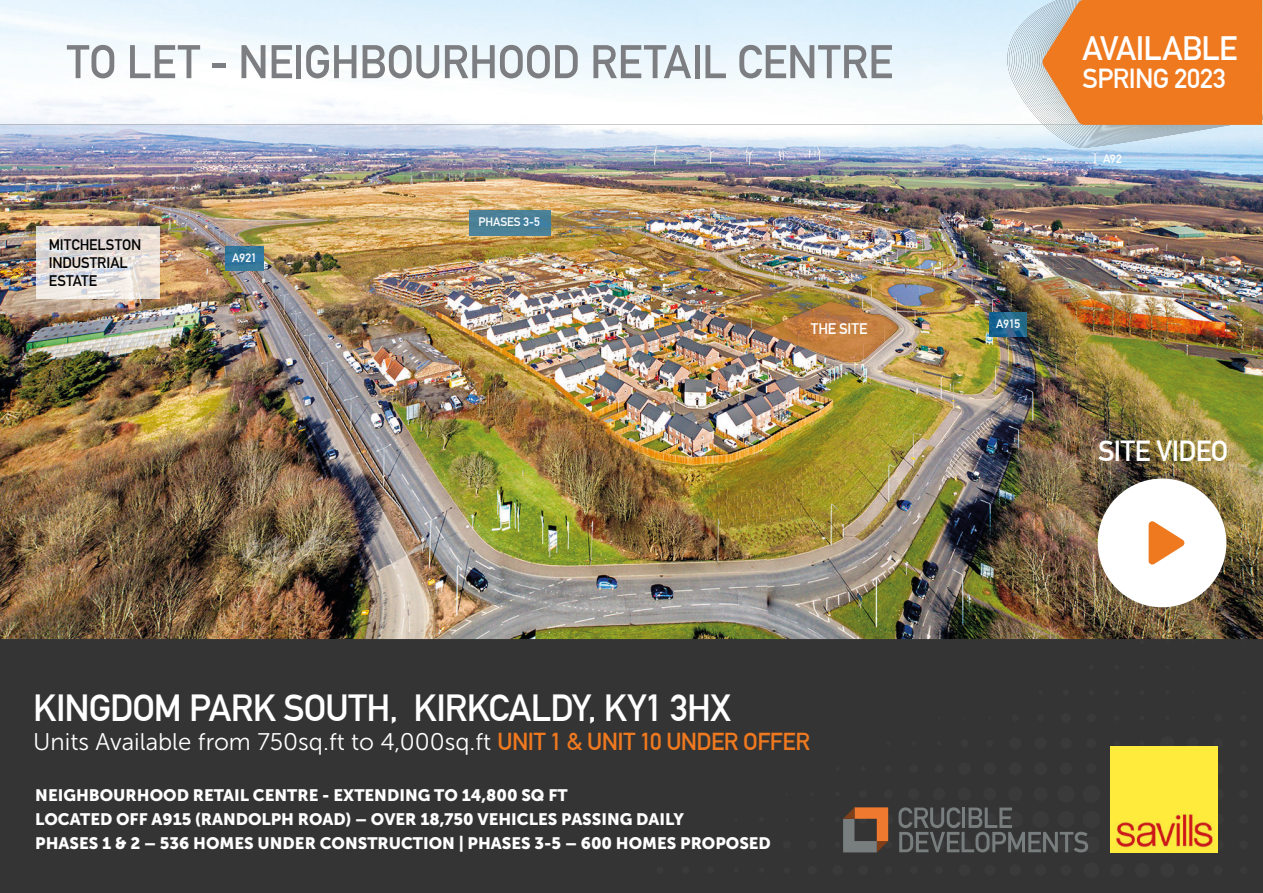
<style>
.page{position:relative;width:1263px;height:893px;background:#343434}
.page>*{position:absolute;margin:0;border:0;box-sizing:border-box;transform-origin:0 0}
.t1{font:700 37.05px "DIN Alternate";letter-spacing:-.025em;color:#fff}
.t2{font:700 33.15px "DIN Alternate";letter-spacing:-.025em;color:#fff}
.t3{font:700 28.5px "DIN Alternate";letter-spacing:-.025em;color:#fff}
.t4{font:700 27px "DIN Alternate";letter-spacing:-.02em;color:#fff}
.t5{font:24px "Museo Sans 300";color:#fff}
.t6{font:16.5px/24px "Museo Sans 900";color:#fff}
.t7{font:700 15px/18px "DIN Alternate";letter-spacing:-.005em;color:#020203}
.t8{font:700 15px "DIN Alternate";color:#fff}
.t9{font:700 12px "DIN Alternate";letter-spacing:-.005em;color:#fff}
.s1{font-family:"DIN Alternate";font-weight:700;color:#ef791f}
</style>
<div class="page">
<img style="left:0;top:124px;width:1263px;height:515px">
<img style="left:1111px;top:746px;width:106px;height:106px">
<img style="left:0;top:0;width:997px;height:124px">
<img style="left:1043px;top:125px;width:190px;height:23px">
<img style="left:1045px;top:125px;width:187px;height:22px">
<img style="left:1047px;top:125px;width:184px;height:21px">
<img style="left:1050px;top:125px;width:179px;height:20px">
<img style="left:1052px;top:125px;width:175px;height:19px">
<img style="left:1054px;top:125px;width:172px;height:18px">
<img style="left:1056px;top:125px;width:168px;height:17px">
<img style="left:1058px;top:125px;width:164px;height:16px">
<img style="left:1060px;top:125px;width:160px;height:15px">
<img style="left:1063px;top:125px;width:155px;height:14px">
<img style="left:1065px;top:125px;width:151px;height:13px">
<img style="left:1067px;top:125px;width:146px;height:12px">
<img style="left:1069px;top:125px;width:142px;height:11px">
<img style="left:1072px;top:125px;width:136px;height:10px">
<img style="left:1074px;top:125px;width:131px;height:10px">
<img style="left:1076px;top:125px;width:126px;height:9px">
<img style="left:1079px;top:125px;width:120px;height:8px">
<img style="left:1081px;top:125px;width:114px;height:7px">
<img style="left:1084px;top:125px;width:107px;height:6px">
<img style="left:1086px;top:125px;width:100px;height:5px">
<img style="left:1089px;top:125px;width:91px;height:4px">
<img style="left:1091px;top:125px;width:83px;height:3px">
<img style="left:1094px;top:125px;width:73px;height:2px">
<img style="left:1097px;top:125px;width:61px;height:1px">
<svg style="left:1042px;top:0;width:220px;height:125px;background:#eb812f"></svg>
<svg style="left:67px;top:45px;width:47px;height:33px;background:#c6c9cb"></svg>
<svg style="left:130px;top:45px;width:70px;height:33px;background:#cbced0"></svg>
<div style="left:212px;top:63px;width:14px;height:5px;background:#7d7e81"></div>
<svg style="left:241px;top:45px;width:24px;height:33px"></svg>
<svg style="left:272px;top:45px;width:20px;height:33px"></svg>
<div style="left:296px;top:45px;width:5px;height:33px;background:#7d7e81"></div>
<svg style="left:306px;top:45px;width:50px;height:33px;background:#bfc2c4"></svg>
<svg style="left:363px;top:45px;width:76px;height:33px;background:#bbbfc3"></svg>
<svg style="left:445px;top:45px;width:133px;height:33px;background:#bcc1c5"></svg>
<svg style="left:593px;top:45px;width:98px;height:33px;background:#bdc4c8"></svg>
<div style="left:695px;top:45px;width:5px;height:33px;background:#7d7e81"></div>
<svg style="left:705px;top:45px;width:21px;height:33px"></svg>
<svg style="left:739px;top:45px;width:153px;height:33px;background:#bcc3c8"></svg>
<svg style="left:843px;top:807px;width:45px;height:45px"></svg>
<svg style="left:898px;top:807px;width:190px;height:45px"></svg>
<img style="left:226px;top:246px;width:37px;height:24px">
<img style="left:989px;top:312px;width:38px;height:24px">
<img style="left:36px;top:226px;width:123px;height:73px">
<img style="left:470px;top:210px;width:80px;height:26px">
<img style="left:759px;top:302px;width:142px;height:60px">
<div style="left:1098px;top:479px;width:128px;height:128px;background:#fff;border-radius:50%"></div>
<svg style="left:1148px;top:521px;width:37px;height:44px"></svg>
<p class="t7" style="left:49px;top:235px;width:94px">MITCHELSTON<br>INDUSTRIAL<br>ESTATE</p>
<p class="t9" style="left:232px;top:248px;width:26px">A921</p>
<p class="t9" style="left:478px;top:213px;width:63px">PHASES 3-5</p>
<p class="t8" style="left:811px;top:317px;width:58px">THE SITE</p>
<h1 class="t1" style="left:33px;top:680px;width:699px">KINGDOM PARK SOUTH, KIRKCALDY, KY1 3HX</h1>
<h3 class="t5" style="left:33px;top:729px;width:778px">Units Available from 750sq.ft to 4,000sq.ft <span class="s1">UNIT 1 &amp; UNIT 10 UNDER OFFER</span></h3>
<p class="t6" style="left:35px;top:783px;width:737px">NEIGHBOURHOOD RETAIL CENTRE - EXTENDING TO 14,800 SQ FT<br>LOCATED OFF A915 (RANDOLPH ROAD) – OVER 18,750 VEHICLES PASSING DAILY<br>PHASES 1 &amp; 2 – 536 HOMES UNDER CONSTRUCTION | PHASES 3-5 – 600 HOMES PROPOSED</p>
<p class="t9" style="left:996px;top:314px;width:25px">A915</p>
<h2 class="t2" style="left:1082px;top:23px;width:156px">AVAILABLE</h2>
<h3 class="t4" style="left:1082px;top:58px;width:145px">SPRING 2023</h3>
<p class="t9" style="left:1103px;top:149px;width:21px">A92</p>
<h3 class="t3" style="left:1098px;top:429px;width:132px">SITE VIDEO</h3>
</div>
